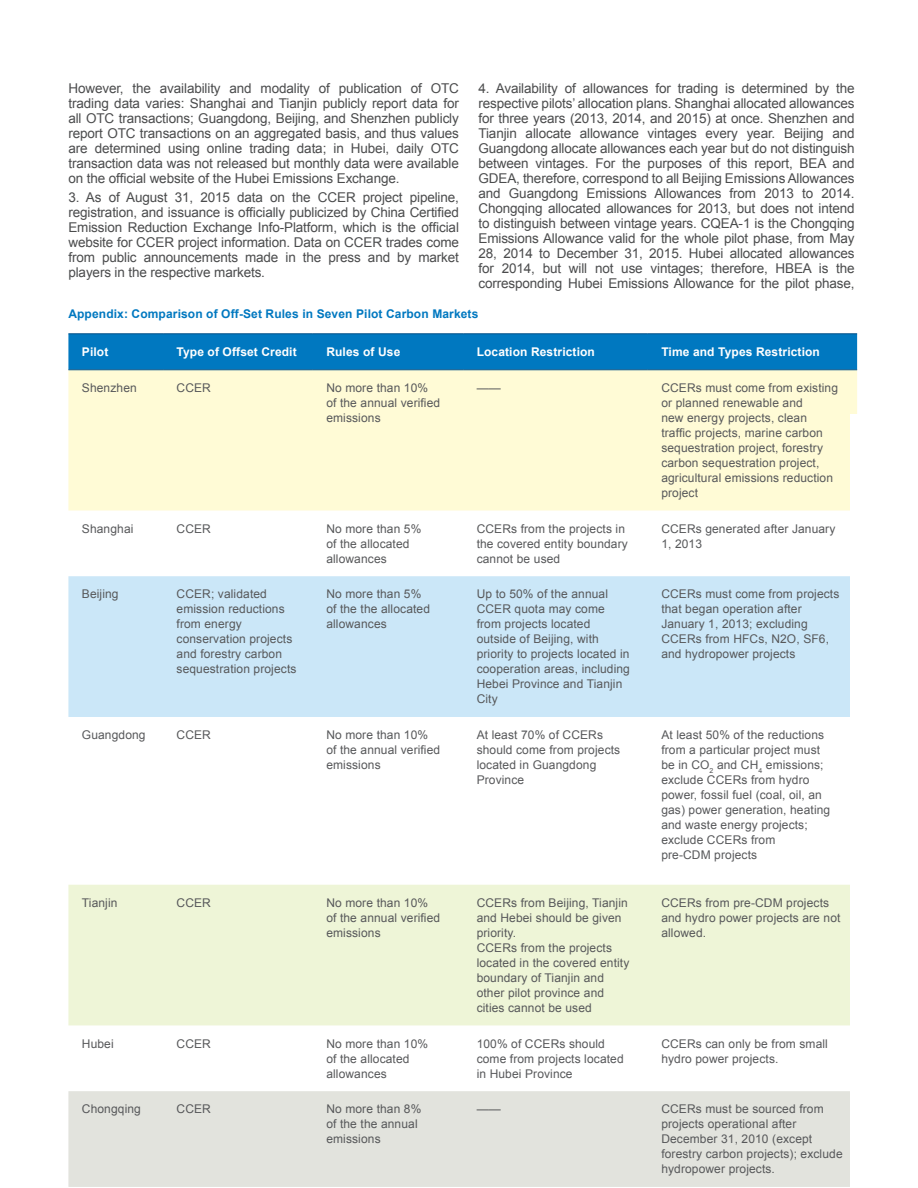
<style>
.page{position:relative;width:918px;height:1188px;background:#fff}
.page>*{position:absolute;margin:0;border:0;box-sizing:border-box;transform-origin:0 0}
.t1{font:13.5px/15px "Arial";letter-spacing:-.01em;color:#4b4c4d;text-align:justify}
.Table_Text{font:12px/15px "Arial";letter-spacing:.01em;color:#57585a}
.Table_Text-2{font:700 12px "Arial";letter-spacing:.01em;color:#fff}
.Table_Sub_HEader_Red{font:700 12px "Arial";letter-spacing:.01em;color:#0078c0}
</style>
<div class="page">
<div style="left:68px;top:335px;width:789px;height:35px;background:#0078c0"></div>
<div style="left:68px;top:371px;width:789px;height:140px;background:#fffbd6"></div>
<div style="left:68px;top:576px;width:782px;height:141px;background:#cbe7f8"></div>
<div style="left:68px;top:885px;width:782px;height:140px;background:#eef5d7"></div>
<div style="left:68px;top:1091px;width:782px;height:96px;background:#e2e3dd"></div>
<hr style="left:68px;top:334px;width:95px;height:1px;background:#075389">
<hr style="left:163px;top:334px;width:150px;height:1px;background:#075389">
<hr style="left:313px;top:334px;width:150px;height:1px;background:#075389">
<hr style="left:463px;top:334px;width:185px;height:1px;background:#075389">
<hr style="left:648px;top:334px;width:209px;height:1px;background:#075389">
<hr style="left:68px;top:370px;width:95px;height:1px;background:#075389">
<hr style="left:163px;top:370px;width:150px;height:1px;background:#075389">
<hr style="left:313px;top:370px;width:150px;height:1px;background:#075389">
<hr style="left:463px;top:370px;width:185px;height:1px;background:#075389">
<hr style="left:648px;top:370px;width:209px;height:1px;background:#075389">
<div style="left:850px;top:415px;width:68px;height:773px;background:#fff"></div>
<p class="t1" style="left:68px;top:81px;width:392px">However, the availability and modality of publication of OTC trading data varies: Shanghai and Tianjin publicly report data for all OTC transactions; Guangdong, Beijing, and Shenzhen publicly report OTC transactions on an aggregated basis, and thus values are determined using online trading data; in Hubei, daily OTC transaction data was not released but monthly data were available on the official website of the Hubei Emissions Exchange.</p>
<p class="t1" style="left:68px;top:190px;width:392px">3. As of August 31, 2015 data on the CCER project pipeline, registration, and issuance is officially publicized by China Certified Emission Reduction Exchange Info-Platform, which is the official website for CCER project information. Data on CCER trades come from public announcements made in the press and by market players in the respective markets.</p>
<p class="t1" style="left:479px;top:81px;width:378px">4. Availability of allowances for trading is determined by the respective pilots’ allocation plans. Shanghai allocated allowances for three years (2013, 2014, and 2015) at once. Shenzhen and Tianjin allocate allowance vintages every year. Beijing and Guangdong allocate allowances each year but do not distinguish between vintages. For the purposes of this report, BEA and GDEA, therefore, correspond to all Beijing Emissions Allowances and Guangdong Emissions Allowances from 2013 to 2014.<br>Chongqing allocated allowances for 2013, but does not intend to distinguish between vintage years. CQEA-1 is the Chongqing Emissions Allowance valid for the whole pilot phase, from May 28, 2014 to December 31, 2015. Hubei allocated allowances for 2014, but will not use vintages; therefore, HBEA is the corresponding Hubei Emissions Allowance for the pilot phase,</p>
<p class="Table_Sub_HEader_Red" style="left:68px;top:306px;width:411px">Appendix: Comparison of Off-Set Rules in Seven Pilot Carbon Markets</p>
<p class="Table_Text-2" style="left:82px;top:344px;width:28px">Pilot</p>
<p class="Table_Text-2" style="left:177px;top:344px;width:122px">Type of Offset Credit</p>
<p class="Table_Text-2" style="left:326px;top:344px;width:76px">Rules of Use</p>
<p class="Table_Text-2" style="left:477px;top:344px;width:120px">Location Restriction</p>
<p class="Table_Text-2" style="left:661px;top:344px;width:160px">Time and Types Restriction</p>
<p class="Table_Text" style="left:82px;top:380px;width:56px">Shenzhen</p>
<p class="Table_Text" style="left:177px;top:380px;width:36px">CCER</p>
<p class="Table_Text" style="left:326px;top:380px;width:115px">No more than 10% of the annual verified emissions</p>
<p class="Table_Text" style="left:477px;top:380px;width:26px">——</p>
<p class="Table_Text" style="left:661px;top:380px;width:178px">CCERs must come from existing or planned renewable and<br>new energy projects, clean traffic projects, marine carbon sequestration project, forestry carbon sequestration project, agricultural emissions reduction project</p>
<p class="Table_Text" style="left:82px;top:521px;width:53px">Shanghai</p>
<p class="Table_Text" style="left:177px;top:521px;width:36px">CCER</p>
<p class="Table_Text" style="left:326px;top:521px;width:97px">No more than 5% of the allocated allowances</p>
<p class="Table_Text" style="left:477px;top:521px;width:153px">CCERs from the projects in the covered entity boundary cannot be used</p>
<p class="Table_Text" style="left:661px;top:521px;width:176px">CCERs generated after January<br>1, 2013</p>
<p class="Table_Text" style="left:82px;top:587px;width:38px">Beijing</p>
<p class="Table_Text" style="left:177px;top:587px;width:121px">CCER; validated emission reductions from energy conservation projects and forestry carbon sequestration projects</p>
<p class="Table_Text" style="left:326px;top:587px;width:105px">No more than 5% of the the allocated allowances</p>
<p class="Table_Text" style="left:477px;top:587px;width:155px">Up to 50% of the annual<br>CCER quota may come from projects located outside of Beijing, with priority to projects located in cooperation areas, including<br>Hebei Province and Tianjin<br>City</p>
<p class="Table_Text" style="left:661px;top:587px;width:180px">CCERs must come from projects that began operation after<br>January 1, 2013; excluding<br>CCERs from HFCs, N2O, SF6, and hydropower projects</p>
<p class="Table_Text" style="left:82px;top:728px;width:65px">Guangdong</p>
<p class="Table_Text" style="left:177px;top:728px;width:36px">CCER</p>
<p class="Table_Text" style="left:326px;top:728px;width:115px">No more than 10% of the annual verified emissions</p>
<p class="Table_Text" style="left:477px;top:728px;width:145px">At least 70% of CCERs should come from projects located in Guangdong<br>Province</p>
<p class="Table_Text" style="left:661px;top:728px;width:170px">At least 50% of the reductions from a particular project must be in CO<sub>2</sub> and CH<sub>4</sub> emissions; exclude CCERs from hydro power, fossil fuel (coal, oil, an gas) power generation, heating and waste energy projects; exclude CCERs from<br>pre-CDM projects</p>
<p class="Table_Text" style="left:82px;top:895px;width:37px">Tianjin</p>
<p class="Table_Text" style="left:177px;top:895px;width:36px">CCER</p>
<p class="Table_Text" style="left:326px;top:895px;width:115px">No more than 10% of the annual verified emissions</p>
<p class="Table_Text" style="left:477px;top:895px;width:153px">CCERs from Beijing, Tianjin and Hebei should be given priority.</p>
<p class="Table_Text" style="left:477px;top:940px;width:154px">CCERs from the projects located in the covered entity boundary of Tianjin and other pilot province and cities cannot be used</p>
<p class="Table_Text" style="left:661px;top:895px;width:181px">CCERs from pre-CDM projects and hydro power projects are not allowed.</p>
<p class="Table_Text" style="left:82px;top:1036px;width:33px">Hubei</p>
<p class="Table_Text" style="left:177px;top:1036px;width:36px">CCER</p>
<p class="Table_Text" style="left:326px;top:1036px;width:103px">No more than 10% of the allocated allowances</p>
<p class="Table_Text" style="left:477px;top:1036px;width:149px">100% of CCERs should come from projects located in Hubei Province</p>
<p class="Table_Text" style="left:661px;top:1036px;width:168px">CCERs can only be from small hydro power projects.</p>
<p class="Table_Text" style="left:82px;top:1102px;width:60px">Chongqing</p>
<p class="Table_Text" style="left:177px;top:1102px;width:36px">CCER</p>
<p class="Table_Text" style="left:326px;top:1102px;width:97px">No more than 8% of the the annual emissions</p>
<p class="Table_Text" style="left:477px;top:1102px;width:26px">——</p>
<p class="Table_Text" style="left:661px;top:1102px;width:183px">CCERs must be sourced from projects operational after<br>December 31, 2010 (except forestry carbon projects); exclude hydropower projects.</p>
</div>
